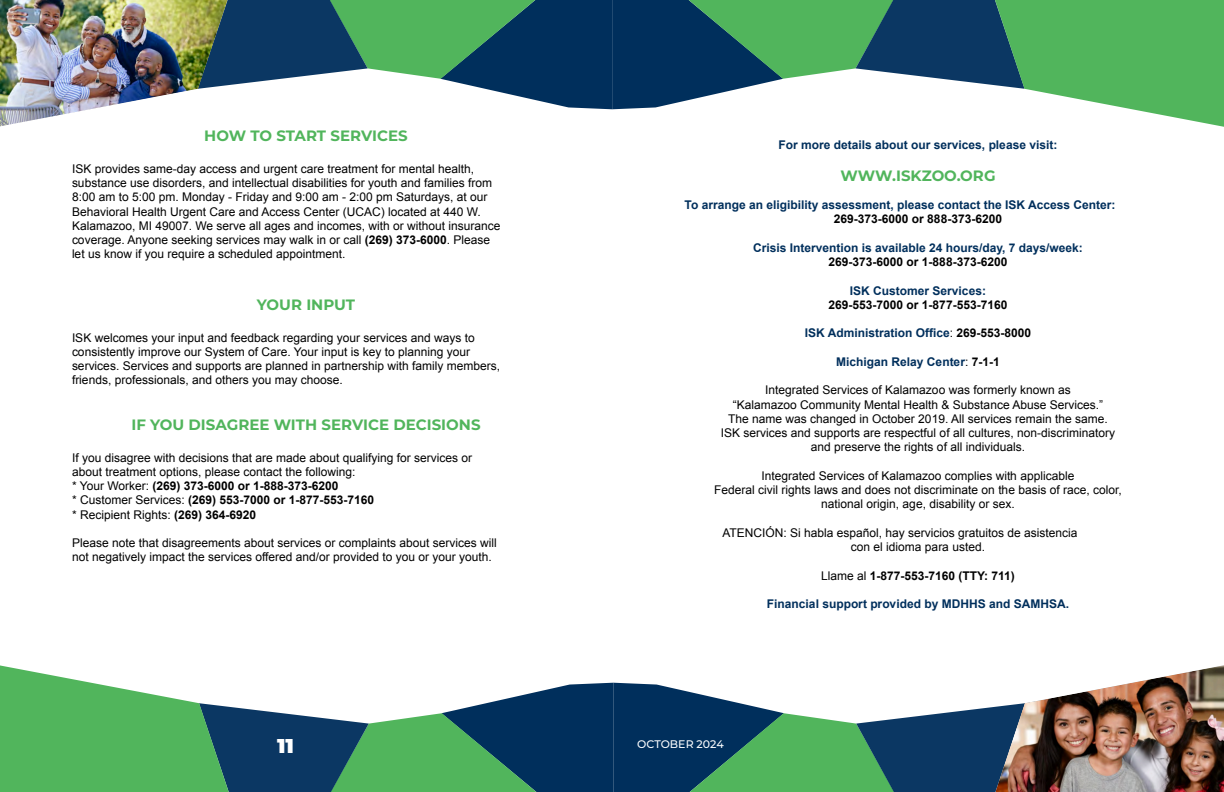
<style>
.page{position:relative;width:1224px;height:792px;background:#fff}
.page>*{position:absolute;margin:0;border:0;box-sizing:border-box;transform-origin:0 0}
.t1{font:900 20px "Montserrat";color:#fff}
.t2{font:700 15px "Montserrat";color:#51b55c}
.t3{font:12px/14.2px "Arial";color:#000}
.t4{font:700 12px "Arial";color:#002f5c}
.t5{font:700 12px "Arial";color:#000}
.t6{font:500 11px "Montserrat";letter-spacing:-.005em;color:#fbfdff}
.s1{font-weight:700}
.s2{font-weight:400;color:#000}
.s3{color:#000}
.s4{font-weight:400}
</style>
<div class="page">
<img style="left:0;top:0;width:198px;height:126px">
<svg style="left:0;top:665px;width:995px;height:127px"></svg>
<img style="left:995px;top:665px;width:229px;height:127px">
<svg style="left:198px;top:0;width:1026px;height:127px"></svg>
<p class="t2" style="left:204px;top:127px;width:205px">HOW TO START SERVICES</p>
<p class="t3" style="left:72px;top:163px;width:430px">ISK provides same-day access and urgent care treatment for mental health, substance use disorders, and intellectual disabilities for youth and families from 8:00 am to 5:00 pm. Monday - Friday and 9:00 am - 2:00 pm Saturdays, at our Behavioral Health Urgent Care and Access Center (UCAC) located at 440 W.<br>Kalamazoo, MI 49007. We serve all ages and incomes, with or without insurance coverage. Anyone seeking services may walk in or call <span class="s1">(269) 373-6000</span>. Please let us know if you require a scheduled appointment.</p>
<p class="t2" style="left:257px;top:295px;width:100px">YOUR INPUT</p>
<p class="t3" style="left:72px;top:331px;width:430px">ISK welcomes your input and feedback regarding your services and ways to consistently improve our System of Care. Your input is key to planning your services. Services and supports are planned in partnership with family members, friends, professionals, and others you may choose.</p>
<p class="t2" style="left:131px;top:415px;width:351px">IF YOU DISAGREE WITH SERVICE DECISIONS</p>
<p class="t3" style="left:72px;top:451px;width:402px">If you disagree with decisions that are made about qualifying for services or about treatment options, please contact the following:<br>* Your Worker: <span class="s1">(269) 373-6000 or 1-888-373-6200<br></span>* Customer Services: <span class="s1">(269) 553-7000 or 1-877-553-7160<br></span>* Recipient Rights: <span class="s1">(269) 364-6920</span></p>
<p class="t3" style="left:72px;top:537px;width:426px">Please note that disagreements about services or complaints about services will not negatively impact the services offered and/or provided to you or your youth.</p>
<p class="t4" style="left:779px;top:141px;width:280px">For more details about our services, please visit:</p>
<p class="t2" style="left:840px;top:166px;width:157px">WWW.ISKZOO.ORG</p>
<p class="t4" style="left:685px;top:200px;width:432px">To arrange an eligibility assessment, please contact the ISK Access Center:</p>
<p class="t5" style="left:834px;top:215px;width:170px">269-373-6000 or 888-373-6200</p>
<p class="t4" style="left:753px;top:243px;width:331px">Crisis Intervention is available 24 hours/day, 7 days/week:</p>
<p class="t5" style="left:829px;top:257px;width:180px">269-373-6000 or 1-888-373-6200</p>
<p class="t4" style="left:850px;top:286px;width:138px">ISK Customer Services:</p>
<p class="t5" style="left:829px;top:300px;width:180px">269-553-7000 or 1-877-553-7160</p>
<p class="t4" style="left:805px;top:329px;width:228px">ISK Administration Office<span class="s2">:</span> <span class="s3">269-553-8000</span></p>
<p class="t4" style="left:836px;top:357px;width:165px">Michigan Relay Center<span class="s2">:</span> <span class="s3">7-1-1</span></p>
<p class="t3" style="left:721px;top:384px;width:396px;text-align:center">Integrated Services of Kalamazoo was formerly known as<br>“Kalamazoo Community Mental Health &amp; Substance Abuse Services.”<br>The name was changed in October 2019. All services remain the same.<br>ISK services and supports are respectful of all cultures, non-discriminatory and preserve the rights of all individuals.</p>
<p class="t3" style="left:714px;top:470px;width:409px;text-align:center">Integrated Services of Kalamazoo complies with applicable<br>Federal civil rights laws and does not discriminate on the basis of race, color, national origin, age, disability or sex.</p>
<p class="t3" style="left:851px;top:527px;width:228px;text-indent:-129px">ATENCIÓN: Si habla español, hay servicios gratuitos de asistencia con el idioma para usted.</p>
<p class="t5" style="left:821px;top:571px;width:195px"><span class="s4">Llame al</span> 1-877-553-7160 (TTY: 711)</p>
<p class="t4" style="left:767px;top:599px;width:304px">Financial support provided by MDHHS and SAMHSA.</p>
<h1 class="t1" style="left:277px;top:733px;width:18px">11</h1>
<p class="t6" style="left:637px;top:737px;width:88px">OCTOBER 2024</p>
</div>
